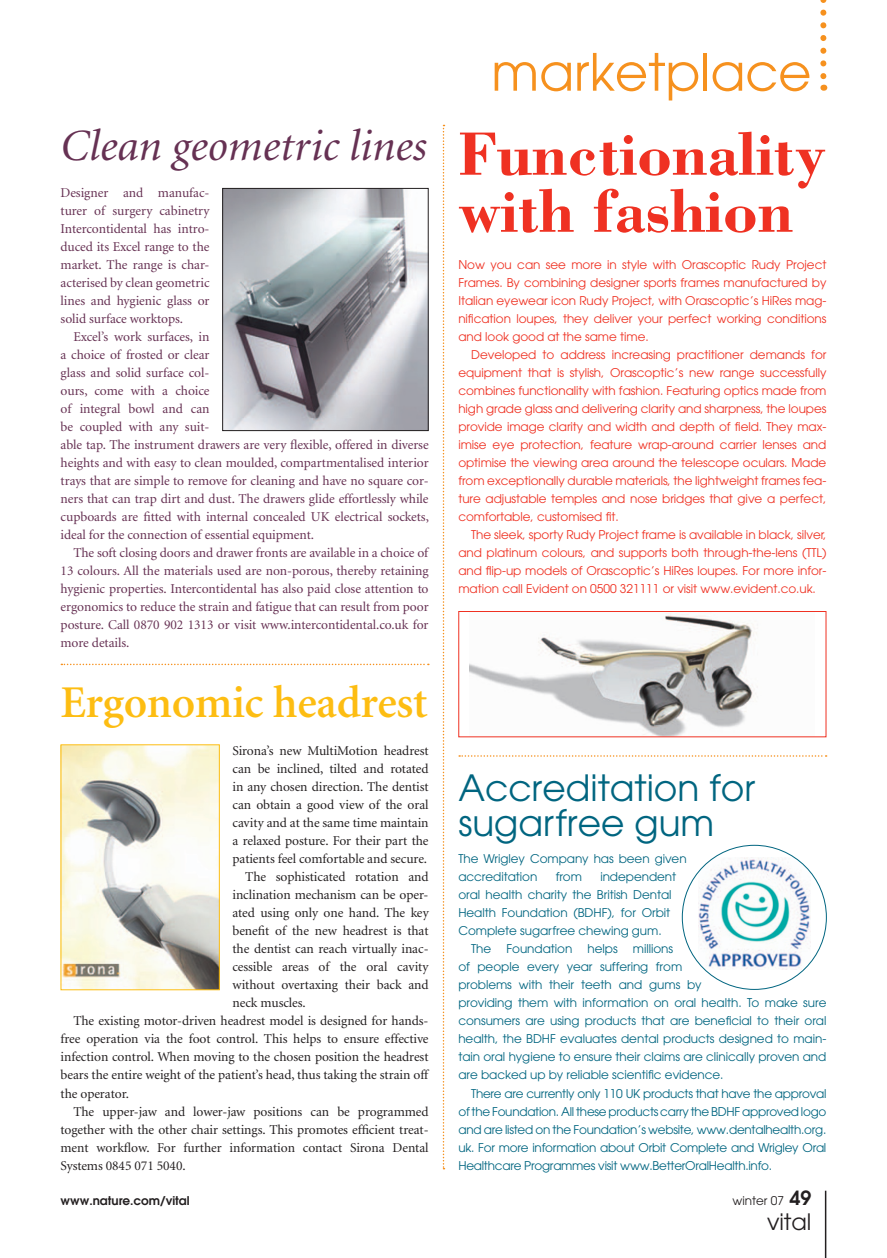
<style>
.page{position:relative;width:887px;height:1258px;background:#fff}
.page>*{position:absolute;margin:0;border:0;box-sizing:border-box;transform-origin:0 0}
.t1{font:700 63px/57px "Bodoni";color:#ef3122}
.t2{font:51px "Avant Garde";color:#f6911e}
.t3{font:600 45.45px "Minion";letter-spacing:-.005em;color:#fdbd12}
.t4{font:italic 44.7px "Minion";color:#663153}
.t5{font:36px/34.5px "Avant Garde";color:#006580}
.t6{font:22.5px "Avant Garde";color:#231f20}
.t7{font:13.5px/18px "Minion";letter-spacing:-.005em;color:#663153;text-align:justify}
.t8{font:13.5px "Minion";letter-spacing:-.005em;color:#231f20}
.t9{font:12px/18px "Avant Garde";letter-spacing:-.005em;color:#ef3122;text-align:justify}
.t10{font:12px/18px "Avant Garde";letter-spacing:-.005em;color:#006580}
.t11{font:600 12px "Avant Garde";color:#231f20}
.t12{font:12px "Avant Garde";color:#231f20}
.s1{font-weight:600;font-size:19.5px}
</style>
<div class="page">
<svg style="left:61px;top:663px;width:368px;height:2px"></svg>
<svg style="left:443px;top:125px;width:1px;height:1044px"></svg>
<svg style="left:820px;top:0;width:6px;height:91px"></svg>
<hr style="left:824px;top:1190px;width:2px;height:67px;background:#231f20">
<svg style="left:459px;top:755px;width:367px;height:1px"></svg>
<img style="left:224px;top:190px;width:202px;height:239px">
<div style="left:222px;top:188px;width:206px;height:243px;border:1px solid #231f20"></div>
<img style="left:470px;top:613px;width:288px;height:122px">
<div style="left:458px;top:611px;width:368px;height:126px;border:1px solid #ef3122"></div>
<img style="left:698px;top:857px;width:112px;height:112px">
<img style="left:63px;top:746px;width:155px;height:241px">
<div style="left:61px;top:744px;width:159px;height:245px;border:1px solid #fdbd12"></div>
<h3 class="t4" style="left:61px;top:128px;width:368px">Clean geometric lines</h3>
<p class="t7" style="left:61px;top:184px;width:150px">Designer and manufac&shy;turer of surgery cabinetry Intercontidental has intro&shy;duced its Excel range to the market. The range is char&shy;acterised by clean geometric lines and hygienic glass or solid surface worktops.</p>
<p class="t7" style="left:61px;top:328px;width:370px;text-align:left;text-indent:13px">Excel’s work surfaces, in<br>a choice of frosted or clear<br>glass and solid surface col-<br>ours, come with a choice<br>of integral bowl and can<br>be coupled with any suit-<br>able tap. The instrument drawers are very flexible, offered in diverse heights and with easy to clean moulded, compartmentalised interior trays that are simple to remove for cleaning and have no square cor&shy;ners that can trap dirt and dust. The drawers glide effortlessly while cupboards are fitted with internal concealed UK electrical sockets, ideal for the connection of essential equipment.</p>
<p class="t7" style="left:61px;top:544px;width:369px;text-indent:13px">The soft closing doors and drawer fronts are available in a choice of 13 colours. All the materials used are non-porous, thereby retaining hygienic properties. Intercontidental has also paid close attention to ergonomics to reduce the strain and fatigue that can result from poor posture. Call 0870 902 1313 or visit www.intercontidental.co.uk for more details.</p>
<h3 class="t3" style="left:61px;top:684px;width:368px">Ergonomic headrest</h3>
<p class="t8" style="left:232px;top:745px;width:198px">Sirona’s new MultiMotion headrest</p>
<p class="t8" style="left:232px;top:763px;width:198px">can be inclined, tilted and rotated</p>
<p class="t8" style="left:232px;top:781px;width:198px">in any chosen direction. The dentist</p>
<p class="t8" style="left:232px;top:799px;width:197px">can obtain a good view of the oral</p>
<p class="t8" style="left:232px;top:817px;width:198px">cavity and at the same time maintain</p>
<p class="t8" style="left:232px;top:835px;width:198px">a relaxed posture. For their part the</p>
<p class="t8" style="left:232px;top:853px;width:196px">patients feel comfortable and secure.</p>
<p class="t8" style="left:245px;top:871px;width:185px">The sophisticated rotation and</p>
<p class="t8" style="left:232px;top:889px;width:197px">inclination mechanism can be oper-</p>
<p class="t8" style="left:232px;top:907px;width:198px">ated using only one hand. The key</p>
<p class="t8" style="left:232px;top:925px;width:197px">benefit of the new headrest is that</p>
<p class="t8" style="left:232px;top:943px;width:198px">the dentist can reach virtually inac-</p>
<p class="t8" style="left:232px;top:961px;width:197px">cessible areas of the oral cavity</p>
<p class="t8" style="left:232px;top:979px;width:198px">without overtaxing their back and</p>
<p class="t8" style="left:232px;top:997px;width:75px">neck muscles.</p>
<p class="t8" style="left:73px;top:1015px;width:356px">The existing motor-driven headrest model is designed for hands-</p>
<p class="t8" style="left:61px;top:1033px;width:369px">free operation via the foot control. This helps to ensure effective</p>
<p class="t8" style="left:61px;top:1051px;width:369px">infection control. When moving to the chosen position the headrest</p>
<p class="t8" style="left:61px;top:1069px;width:369px">bears the entire weight of the patient’s head, thus taking the strain off</p>
<p class="t8" style="left:61px;top:1087px;width:70px">the operator.</p>
<p class="t8" style="left:73px;top:1105px;width:357px">The upper-jaw and lower-jaw positions can be programmed</p>
<p class="t8" style="left:61px;top:1123px;width:369px">together with the other chair settings. This promotes efficient treat-</p>
<p class="t8" style="left:61px;top:1141px;width:369px">ment workflow. For further information contact Sirona Dental</p>
<p class="t8" style="left:61px;top:1159px;width:127px">Systems 0845 071 5040.</p>
<h2 class="t2" style="left:491px;top:53px;width:322px">marketplace</h2>
<h1 class="t1" style="left:458px;top:131px;width:369px">Functionality with fashion</h1>
<p class="t9" style="left:458px;top:256px;width:369px">Now you can see more in style with Orascoptic Rudy Project Frames. By combining designer sports frames manufactured by Italian eyewear icon Rudy Project, with Orascoptic’s HiRes mag&shy;nification loupes, they deliver your perfect working conditions and look good at the same time.</p>
<p class="t9" style="left:458px;top:346px;width:369px;text-indent:13px">Developed to address increasing practitioner demands for equipment that is stylish, Orascoptic’s new range successfully combines functionality with fashion. Featuring optics made from high grade glass and delivering clarity and sharpness, the loupes provide image clarity and width and depth of field. They max&shy;imise eye protection, feature wrap-around carrier lenses and optimise the viewing area around the telescope oculars. Made from exceptionally durable materials, the lightweight frames fea&shy;ture adjustable temples and nose bridges that give a perfect, comfortable, customised fit.</p>
<p class="t9" style="left:458px;top:526px;width:369px;text-indent:13px">The sleek, sporty Rudy Project frame is available in black, silver, and platinum colours, and supports both through-the-lens (TTL) and flip-up models of Orascoptic’s HiRes loupes. For more infor&shy;mation call Evident on 0500 321111 or visit www.evident.co.uk.</p>
<h3 class="t5" style="left:458px;top:774px;width:298px">Accreditation for sugarfree gum</h3>
<p class="t10" style="left:458px;top:850px;width:230px">The Wrigley Company has been given accreditation</p>
<p class="t10" style="left:555px;top:868px;width:28px">from</p>
<p class="t10" style="left:600px;top:868px;width:77px">independent</p>
<p class="t10" style="left:458px;top:886px;width:215px">oral health charity the British Dental</p>
<p class="t10" style="left:458px;top:904px;width:213px">Health Foundation (BDHF), for Orbit</p>
<p class="t10" style="left:458px;top:922px;width:205px">Complete sugarfree chewing gum.</p>
<p class="t10" style="left:471px;top:940px;width:22px">The</p>
<p class="t10" style="left:506px;top:940px;width:67px">Foundation</p>
<p class="t10" style="left:587px;top:940px;width:32px">helps</p>
<p class="t10" style="left:458px;top:940px;width:369px;text-indent:174px">millions<br>of people every year suffering from<br>problems with their teeth and gums by<br>providing them with information on oral health. To make sure consumers are using products that are beneficial to their oral health, the BDHF evaluates dental products designed to main&shy;tain oral hygiene to ensure their claims are clinically proven and are backed up by reliable scientific evidence.</p>
<p class="t10" style="left:458px;top:1084px;width:369px;text-align:justify;text-indent:13px">There are currently only 110 UK products that have the approval of the Foundation. All these products carry the BDHF approved logo and are listed on the Foundation’s website, www.dentalhealth.org. uk. For more information about Orbit Complete and Wrigley Oral Healthcare Programmes visit www.BetterOralHealth.info.</p>
<p class="t11" style="left:61px;top:1195px;width:131px">www.nature.com/vital</p>
<p class="t12" style="left:732px;top:1195px;width:81px">winter 07 <span class="s1">49</span></p>
<h3 class="t6" style="left:767px;top:1212px;width:46px">vital</h3>
</div>
